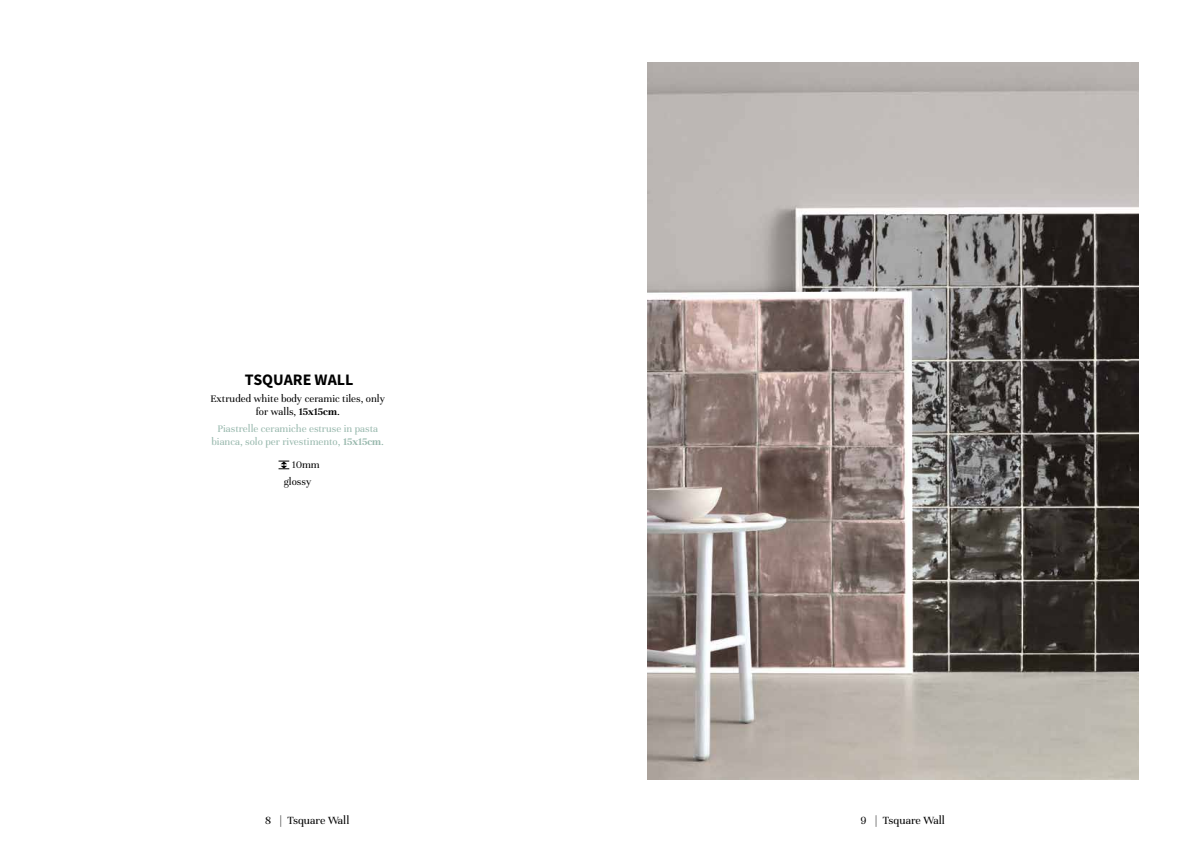
<style>
.page{position:relative;width:1191px;height:842px;background:#fff}
.page>*{position:absolute;margin:0;border:0;box-sizing:border-box;transform-origin:0 0}
.t1{font:700 16px "Source Sans Pro";color:#000}
.t2{font:12px "Unna";color:#000}
.t3{font:11px/13px "Unna";color:#98b8ad;text-align:center}
.t4{font:11px/13px "Unna";color:#000;text-align:center}
.s1{font-weight:700}
</style>
<div class="page">
<svg style="left:278px;top:461px;width:11px;height:8px"></svg>
<img style="left:647px;top:63px;width:491px;height:716px">
<h1 class="t1" style="left:245px;top:369px;width:110px">TSQUARE WALL</h1>
<p class="t4" style="left:210px;top:392px;width:176px">Extruded white body ceramic tiles, only for walls, <span class="s1">15x15cm</span>.</p>
<p class="t3" style="left:211px;top:422px;width:174px">Piastrelle ceramiche estruse in pasta bianca, solo per rivestimento, <span class="s1">15x15cm</span>.</p>
<p class="t4" style="left:284px;top:475px;width:29px">glossy</p>
<p class="t4" style="left:292px;top:458px;width:29px">10mm</p>
<p class="t2" style="left:265px;top:814px;width:86px">8 | Tsquare Wall</p>
<p class="t2" style="left:860px;top:814px;width:86px">9 | Tsquare Wall</p>
</div>
